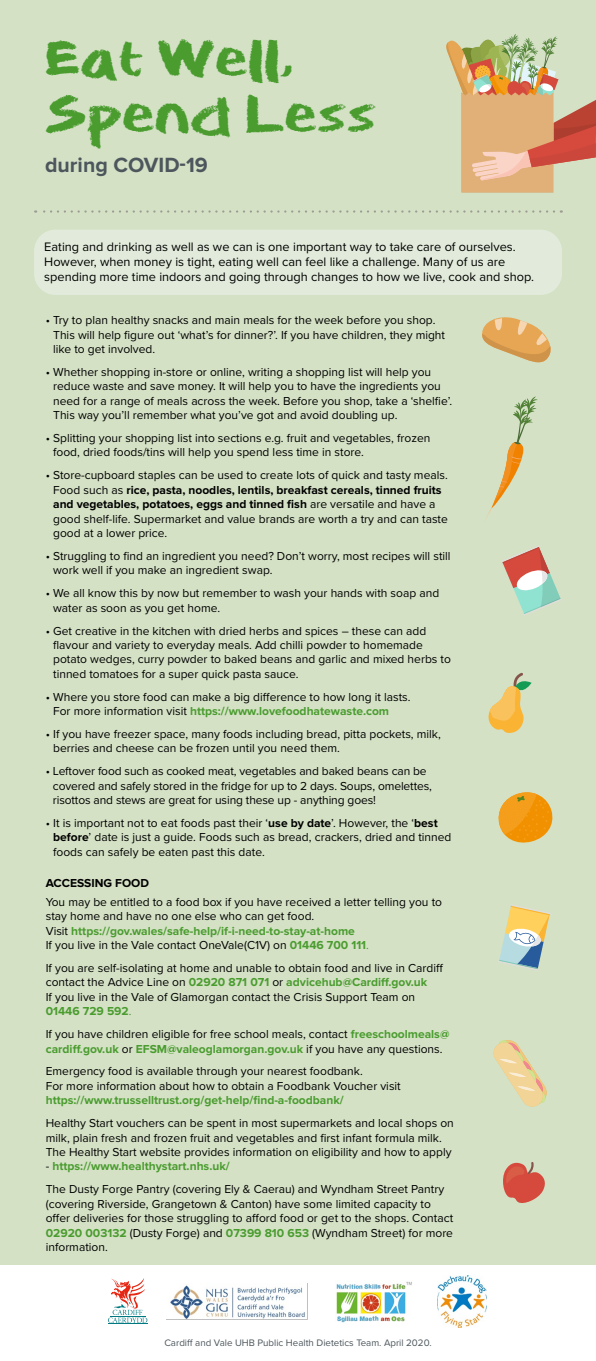
<style>
.page{position:relative;width:596px;height:1361px;background:#fff}
.page>*{position:absolute;margin:0;border:0;box-sizing:border-box;transform-origin:0 0}
.t1{font:34.95px/56.1px "Greenwood";color:#4a9c2f}
.t2{font:700 21.3px "Proxima Nova";color:#4c565c}
.t3{font:12.75px/15.3px "Proxima Nova";color:#000}
.t4{font:12px/14.4px "Proxima Nova";color:#000}
.t5{font:700 12px "Proxima Nova";color:#4a9c2f}
.t6{font:700 12px "Proxima Nova";color:#000}
.t7{font:9.75px "Proxima Nova";color:#4c565c}
.s1{font-weight:700}
.s2{font-weight:700;color:#4a9c2f}
.s3{color:#4a9c2f}
</style>
<div class="page">
<div style="left:0;top:0;width:595px;height:1265px;background:#d4e1c5"></div>
<div style="left:34px;top:230px;width:527px;height:65px;background:#e2ebdb;border-radius:21px"></div>
<img style="left:170px;top:1285px;width:135px;height:34px">
<img style="left:437px;top:1275px;width:48px;height:52px">
<img style="left:336px;top:1281px;width:76px;height:42px">
<hr style="left:108px;top:1323px;width:39px;height:1px;background:#007981">
<svg style="left:108px;top:1278px;width:39px;height:45px"></svg>
<svg style="left:35px;top:210px;width:514px;height:3px"></svg>
<svg style="left:446px;top:34px;width:149px;height:158px"></svg>
<svg style="left:482px;top:317px;width:69px;height:46px"></svg>
<svg style="left:487px;top:396px;width:51px;height:121px"></svg>
<svg style="left:502px;top:545px;width:59px;height:71px"></svg>
<svg style="left:488px;top:672px;width:43px;height:61px"></svg>
<svg style="left:498px;top:792px;width:55px;height:51px"></svg>
<svg style="left:493px;top:1040px;width:54px;height:67px"></svg>
<svg style="left:503px;top:1162px;width:42px;height:41px"></svg>
<svg style="left:498px;top:904px;width:52px;height:67px"></svg>
<h1 class="t1" style="left:45px;top:33px;width:333px">Eat Well,<br>Spend Less</h1>
<h2 class="t2" style="left:45px;top:153px;width:164px">during COVID-19</h2>
<p class="t3" style="left:44px;top:239px;width:491px">Eating and drinking as well as we can is one important way to take care of ourselves.<br>However, when money is tight, eating well can feel like a challenge. Many of us are spending more time indoors and going through changes to how we live, cook and shop.</p>
<p class="t4" style="left:53px;top:313px;width:393px;text-indent:-7px">• Try to plan healthy snacks and main meals for the week before you shop.<br>This will help figure out ‘what’s for dinner?’. If you have children, they might like to get involved.</p>
<p class="t4" style="left:53px;top:365px;width:400px;text-indent:-7px">• Whether shopping in-store or online, writing a shopping list will help you reduce waste and save money. It will help you to have the ingredients you need for a range of meals across the week. Before you shop, take a ‘shelfie’.<br>This way you’ll remember what you’ve got and avoid doubling up.</p>
<p class="t4" style="left:53px;top:431px;width:378px;text-indent:-7px">• Splitting your shopping list into sections e.g. fruit and vegetables, frozen food, dried foods/tins will help you spend less time in store.</p>
<p class="t4" style="left:53px;top:468px;width:396px;text-indent:-7px">• Store-cupboard staples can be used to create lots of quick and tasty meals.<br>Food such as <span class="s1">rice, pasta, noodles, lentils, breakfast cereals, tinned fruits and vegetables, potatoes, eggs and tinned fish</span> are versatile and have a good shelf-life. Supermarket and value brands are worth a try and can taste good at a lower price.</p>
<p class="t4" style="left:53px;top:549px;width:399px;text-indent:-7px">• Struggling to find an ingredient you need? Don’t worry, most recipes will still work well if you make an ingredient swap.</p>
<p class="t4" style="left:53px;top:586px;width:387px;text-indent:-7px">• We all know this by now but remember to wash your hands with soap and water as soon as you get home.</p>
<p class="t4" style="left:53px;top:623px;width:399px;text-indent:-7px">• Get creative in the kitchen with dried herbs and spices – these can add flavour and variety to everyday meals. Add chilli powder to homemade potato wedges, curry powder to baked beans and garlic and mixed herbs to tinned tomatoes for a super quick pasta sauce.</p>
<p class="t4" style="left:53px;top:690px;width:358px;text-indent:-7px">• Where you store food can make a big difference to how long it lasts.<br>For more information visit <span class="s2">https://www.lovefoodhatewaste.com</span></p>
<p class="t4" style="left:53px;top:727px;width:389px;text-indent:-7px">• If you have freezer space, many foods including bread, pitta pockets, milk, berries and cheese can be frozen until you need them.</p>
<p class="t4" style="left:53px;top:764px;width:380px;text-indent:-7px">• Leftover food such as cooked meat, vegetables and baked beans can be covered and safely stored in the fridge for up to 2 days. Soups, omelettes, risottos and stews are great for using these up - anything goes!</p>
<p class="t4" style="left:53px;top:816px;width:399px;text-indent:-7px">• It is important not to eat foods past their ‘<span class="s1">use by date</span>’. However, the ‘<span class="s1">best before</span>’ date is just a guide. Foods such as bread, crackers, dried and tinned foods can safely be eaten past this date.</p>
<p class="t6" style="left:46px;top:876px;width:105px">ACCESSING FOOD</p>
<p class="t4" style="left:46px;top:895px;width:397px">You may be entitled to a food box if you have received a letter telling you to stay home and have no one else who can get food.<br>Visit <span class="s2">https://gov.wales/safe-help/if-i-need-to-stay-at-home<br></span>If you live in the Vale contact OneVale(C1V) on <span class="s2">01446 700 111</span><span class="s3">.</span></p>
<p class="t4" style="left:46px;top:961px;width:399px">If you are self-isolating at home and unable to obtain food and live in Cardiff contact the Advice Line on <span class="s2">02920 871 071</span> or <span class="s2">advicehub@Cardiff.gov.uk<br></span>If you live in the Vale of Glamorgan contact the Crisis Support Team on <span class="s2">01446 729 592</span><span class="s3">.</span></p>
<p class="t4" style="left:46px;top:1027px;width:405px">If you have children eligible for free school meals, contact <span class="s2">freeschoolmeals@ cardiff.gov.uk</span> or <span class="s2">EFSM@valeoglamorgan.gov.uk</span> if you have any questions.</p>
<p class="t4" style="left:46px;top:1064px;width:356px">Emergency food is available through your nearest foodbank.<br>For more information about how to obtain a Foodbank Voucher visit</p>
<p class="t5" style="left:46px;top:1093px;width:299px">https://www.trusselltrust.org/get-help/find-a-foodbank/</p>
<p class="t4" style="left:46px;top:1116px;width:409px">Healthy Start vouchers can be spent in most supermarkets and local shops on milk, plain fresh and frozen fruit and vegetables and first infant formula milk.<br>The Healthy Start website provides information on eligibility and how to apply</p>
<p class="t4" style="left:46px;top:1155px;width:400px;line-height:23px">- <span class="s2">https://www.healthystart.nhs.uk/<br></span>The Dusty Forge Pantry (covering Ely &amp; Caerau) and Wyndham Street Pantry</p>
<p class="t4" style="left:46px;top:1196px;width:408px">(covering Riverside, Grangetown &amp; Canton) have some limited capacity to offer deliveries for those struggling to afford food or get to the shops. Contact <span class="s2">02920 003132</span> (Dusty Forge) and <span class="s2">07399 810 653</span> (Wyndham Street) for more information.</p>
<p class="t7" style="left:164px;top:1337px;width:268px">Cardiff and Vale UHB Public Health Dietetics Team. April 2020.</p>
</div>
